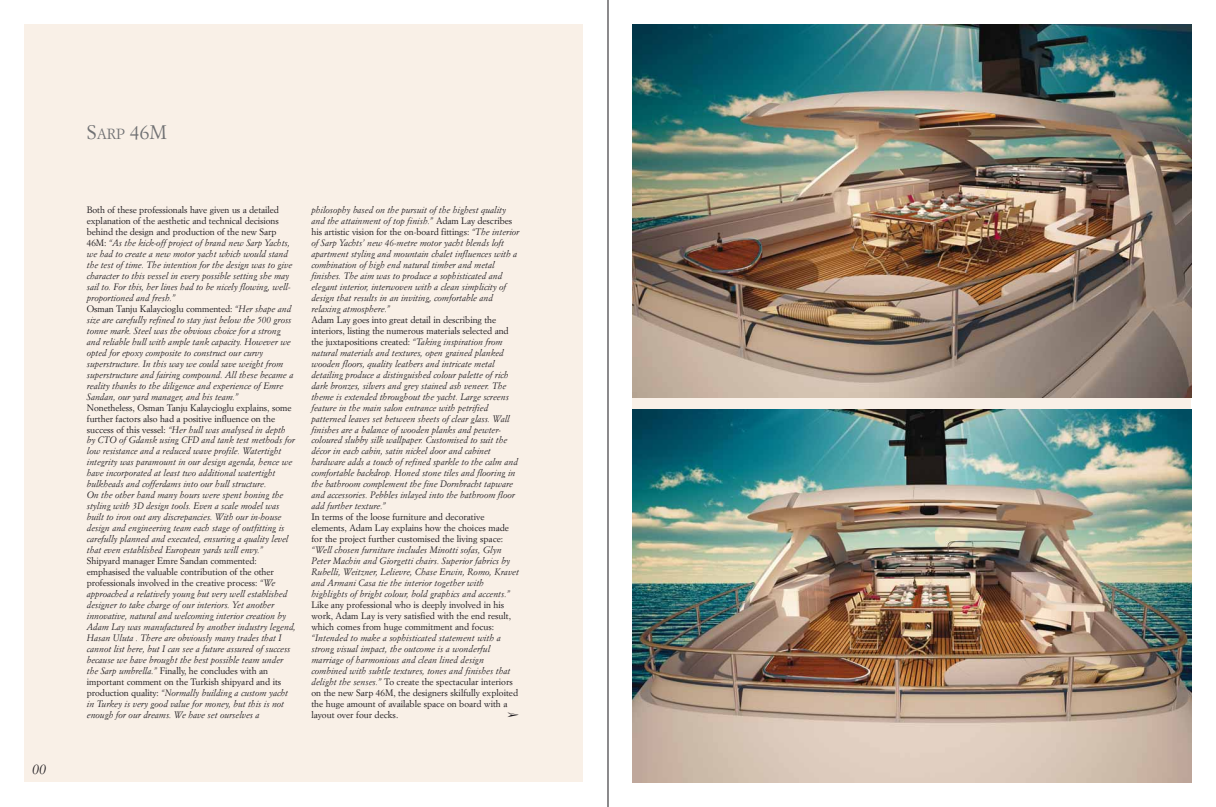
<style>
.page{position:relative;width:1216px;height:807px;background:#fff}
.page>*{position:absolute;margin:0;border:0;box-sizing:border-box;transform-origin:0 0}
.t1{font:19.25px "Simoncini Garamond";color:#707173}
.t2{font:italic 14px "Simoncini Garamond";color:#1a171b}
.t3{font:italic 9.19px/10.9px "Simoncini Garamond";letter-spacing:-.005em;color:#1a171b}
.t4{font:9.19px/10.9px "Simoncini Garamond";color:#1a171b}
.s1{font-size:14.44px}
.s2{font-style:normal}
</style>
<div class="page">
<div style="left:25px;top:25px;width:558px;height:756px;background:#f9f0e7"></div>
<hr style="left:607px;top:0;width:1px;height:806px;background:#1a171b">
<img style="left:632px;top:25px;width:559px;height:372px">
<img style="left:632px;top:409px;width:559px;height:372px">
<h2 class="t2" style="left:32px;top:763px;width:15px">00</h2>
<h1 class="t1" style="left:87px;top:124px;width:82px">S<span class="s1">ARP</span> 46M</h1>
<p class="t3" style="left:87px;top:205px;width:208px"><span class="s2">Both of these professionals have given us a detailed explanation of the aesthetic and technical decisions behind the design and production of the new Sarp 46M:</span> “As the kick-off project of brand new Sarp Yachts, we had to create a new motor yacht which would stand the test of time. The intention for the design was to give character to this vessel in every possible setting she may sail to. For this, her lines had to be nicely flowing, well&shy;proportioned and fresh.”<br><span class="s2">Osman Tanju Kalaycioglu commented:</span> “Her shape and size are carefully refined to stay just below the 500 gross tonne mark. Steel was the obvious choice for a strong and reliable hull with ample tank capacity. However we opted for epoxy composite to construct our curvy superstructure. In this way we could save weight from superstructure and fairing compound. All these became a reality thanks to the diligence and experience of Emre Sandan, our yard manager, and his team.”</p>
<p class="t3" style="left:87px;top:402px;width:210px"><span class="s2">Nonetheless, Osman Tanju Kalaycioglu explains, some further factors also had a positive influence on the success of this vessel:</span> “Her hull was analysed in depth by CTO of Gdansk using CFD and tank test methods for low resistance and a reduced wave profile. Watertight integrity was paramount in our design agenda, hence we have incorporated at least two additional watertight bulkheads and cofferdams into our hull structure.<br>On the other hand many hours were spent honing the styling with 3D design tools. Even a scale model was built to iron out any discrepancies. With our in-house design and engineering team each stage of outfitting is carefully planned and executed, ensuring a quality level that even established European yards will envy.”</p>
<p class="t3" style="left:87px;top:556px;width:210px"><span class="s2">Shipyard manager Emre Sandan commented: emphasised the valuable contribution of the other professionals involved in the creative process:</span> “We approached a relatively young but very well established designer to take charge of our interiors. Yet another innovative, natural and welcoming interior creation by Adam Lay was manufactured by another industry legend, Hasan Uluta . There are obviously many trades that I cannot list here, but I can see a future assured of success because we have brought the best possible team under the Sarp umbrella.” <span class="s2">Finally, he concludes with an important comment on the Turkish shipyard and its production quality:</span> “Normally building a custom yacht in Turkey is very good value for money, but this is not enough for our dreams. We have set ourselves a</p>
<p class="t3" style="left:311px;top:205px;width:209px">philosophy based on the pursuit of the highest quality and the attainment of top finish.” <span class="s2">Adam Lay describes his artistic vision for the on-board fittings:</span> “The interior of Sarp Yachts’ new 46-metre motor yacht blends loft apartment styling and mountain chalet influences with a combination of high end natural timber and metal finishes. The aim was to produce a sophisticated and elegant interior, interwoven with a clean simplicity of design that results in an inviting, comfortable and relaxing atmosphere.”</p>
<p class="t3" style="left:311px;top:315px;width:208px"><span class="s2">Adam Lay goes into great detail in describing the interiors, listing the numerous materials selected and the juxtapositions created:</span> “Taking inspiration from natural materials and textures, open grained planked wooden floors, quality leathers and intricate metal detailing produce a distinguished colour palette of rich dark bronzes, silvers and grey stained ash veneer. The theme is extended throughout the yacht. Large screens feature in the main salon entrance with petrified patterned leaves set between sheets of clear glass. Wall finishes are a balance of wooden planks and pewter&shy;coloured slubby silk wallpaper. Customised to suit the décor in each cabin, satin nickel door and cabinet hardware adds a touch of refined sparkle to the calm and comfortable backdrop. Honed stone tiles and flooring in the bathroom complement the fine Dornbracht tapware and accessories. Pebbles inlayed into the bathroom floor add further texture.”</p>
<p class="t4" style="left:311px;top:512px;width:199px">In terms of the loose furniture and decorative elements, Adam Lay explains how the choices made for the project further customised the living space:</p>
<p class="t3" style="left:311px;top:545px;width:209px">“Well chosen furniture includes Minotti sofas, Glyn Peter Machin and Giorgetti chairs. Superior fabrics by Rubelli, Weitzner, Lelievre, Chase Erwin, Romo, Kravet and Armani Casa tie the interior together with highlights of bright colour, bold graphics and accents.”</p>
<p class="t4" style="left:311px;top:599px;width:201px">Like any professional who is deeply involved in his work, Adam Lay is very satisfied with the end result, which comes from huge commitment and focus:</p>
<p class="t3" style="left:311px;top:632px;width:208px">“Intended to make a sophisticated statement with a strong visual impact, the outcome is a wonderful marriage of harmonious and clean lined design combined with subtle textures, tones and finishes that delight the senses.” <span class="s2">To create the spectacular interiors on the new Sarp 46M, the designers skilfully exploited the huge amount of available space on board with a layout over four decks.</span></p>
</div>
